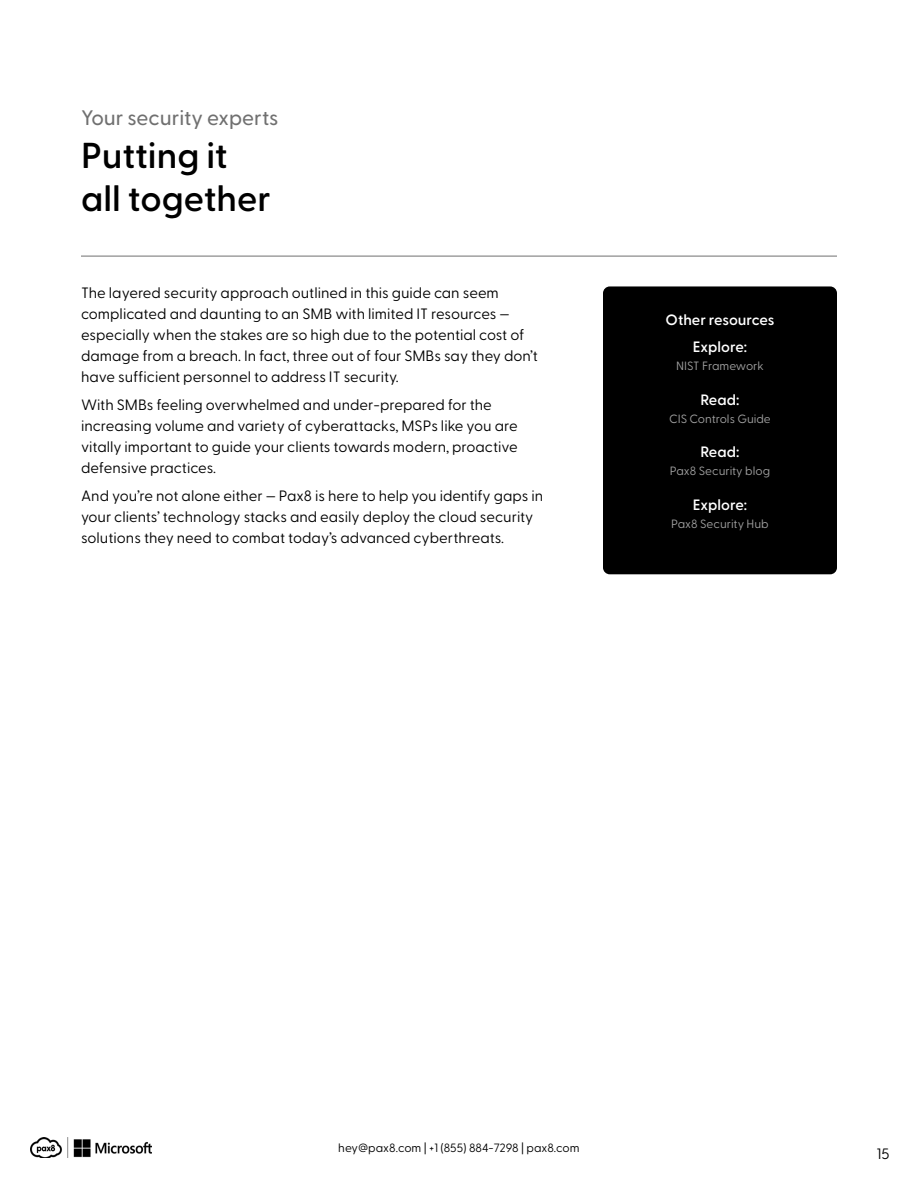
<style>
.page{position:relative;width:918px;height:1188px;background:#fff}
.page>*{position:absolute;margin:0;border:0;box-sizing:border-box;transform-origin:0 0}
.t1{font:600 36px/43.2px "Greycliff CF";color:#000}
.t2{font:500 21px "Greycliff CF";color:#707070}
.t3{font:15px/21px "Greycliff CF";color:#000}
.t4{font:600 15px/27.8px "Greycliff CF";color:#fff;text-align:center}
.t5{font:12px "Greycliff CF";color:#a1a1a1}
.t6{font:12px "Greycliff CF";color:#000}
</style>
<div class="page">
<img style="left:30px;top:1137px;width:121px;height:21px">
<hr style="left:81px;top:256px;width:756px;height:1px;background:#707070">
<div style="left:603px;top:286px;width:234px;height:288px;background:#000;border-radius:7px"></div>
<h2 class="t2" style="left:81px;top:102px;width:199px">Your security experts</h2>
<h1 class="t1" style="left:81px;top:132px;width:191px">Putting it all together</h1>
<p class="t3" style="left:81px;top:282px;width:458px">The layered security approach outlined in this guide can seem complicated and daunting to an SMB with limited IT resources — especially when the stakes are so high due to the potential cost of damage from a breach. In fact, three out of four SMBs say they don’t have sufficient personnel to address IT security.</p>
<p class="t3" style="left:81px;top:393px;width:438px">With SMBs feeling overwhelmed and under-prepared for the increasing volume and variety of cyberattacks, MSPs like you are vitally important to guide your clients towards modern, proactive defensive practices.</p>
<p class="t3" style="left:81px;top:484px;width:464px">And you’re not alone either — Pax8 is here to help you identify gaps in your clients’ technology stacks and easily deploy the cloud security solutions they need to combat today’s advanced cyberthreats.</p>
<p class="t4" style="left:666px;top:305px;width:110px">Other resources<br>Explore:</p>
<p class="t5" style="left:676px;top:357px;width:89px">NIST Framework</p>
<p class="t4" style="left:701px;top:385px;width:40px">Read:</p>
<p class="t5" style="left:669px;top:410px;width:103px">CIS Controls Guide</p>
<p class="t4" style="left:701px;top:437px;width:40px">Read:</p>
<p class="t5" style="left:670px;top:462px;width:102px">Pax8 Security blog</p>
<p class="t4" style="left:693px;top:490px;width:56px">Explore:</p>
<p class="t5" style="left:671px;top:515px;width:99px">Pax8 Security Hub</p>
<p class="t6" style="left:338px;top:1139px;width:243px">hey@pax8.com | +1 (855) 884-7298 | pax8.com</p>
<p class="t3" style="left:877px;top:1142px;width:14px">15</p>
</div>
